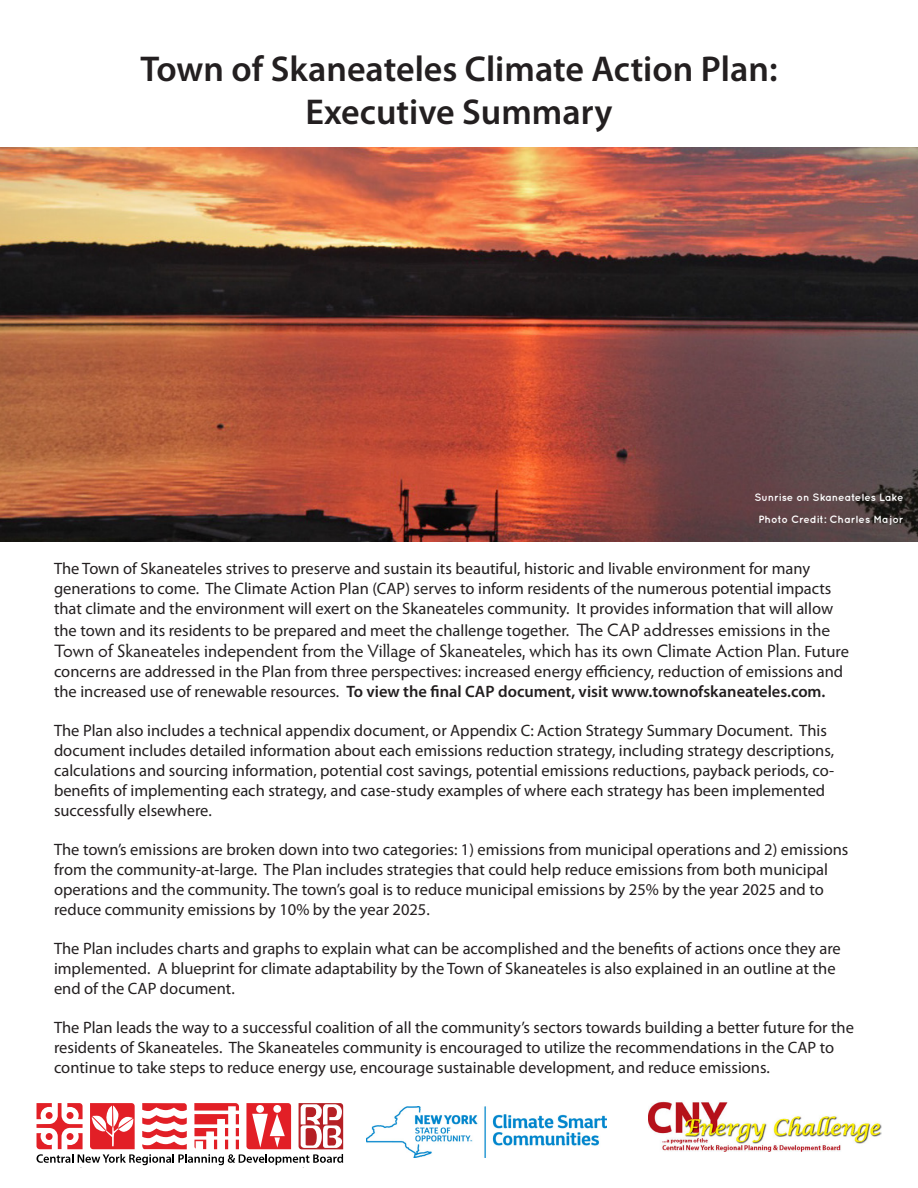
<style>
.page{position:relative;width:918px;height:1188px;background:#fff}
.page>*{position:absolute;margin:0;border:0;box-sizing:border-box;transform-origin:0 0}
.t1{font:600 36px "Myriad Pro";color:#231f20}
.t2{font:18px "Hypatia Sans Pro";color:#231f20}
.t3{font:16.5px/19.8px "Myriad Pro";color:#231f20}
.Photo_Caption_RIGHT{font:700 10.5px "Quicksand";color:#fff}
.s1{font-family:"Hypatia Sans Pro";font-size:18px}
.s2{font-family:"Myriad Pro";font-size:16.5px}
.s3{font-weight:600}
</style>
<div class="page">
<img style="left:649px;top:1101px;width:232px;height:51px">
<svg style="left:37px;top:1103px;width:306px;height:62px"></svg>
<img style="left:367px;top:1106px;width:239px;height:51px">
<img style="left:0;top:147px;width:918px;height:394px">
<p class="t1" style="left:140px;top:46px;width:639px">Town of Skaneateles Climate Action Plan:</p>
<p class="t1" style="left:306px;top:89px;width:308px">Executive Summary</p>
<p class="Photo_Caption_RIGHT" style="left:755px;top:491px;width:150px">Sunrise on Skaneateles Lake</p>
<p class="Photo_Caption_RIGHT" style="left:759px;top:513px;width:147px">Photo Credit: Charles Major</p>
<p class="t3" style="left:54px;top:559px;width:781px">The Town of Skaneateles strives to preserve and sustain its beautiful, historic and livable environment for many generations to come. The Climate Action Plan (CAP) serves to inform residents of the numerous potential impacts that climate and the environment will exert on the Skaneateles community. It provides information that will allow</p>
<p class="t3" style="left:54px;top:620px;width:778px">the town and its residents to be prepared and meet the challenge together. <span class="s1">The CAP addresses emissions in the</span></p>
<p class="t2" style="left:54px;top:639px;width:796px">Town of Skaneateles independent from the Village of Skaneateles, which has its own Climate Action Plan. <span class="s2">Future</span></p>
<p class="t3" style="left:54px;top:661px;width:791px">concerns are addressed in the Plan from three perspectives: increased energy efficiency, reduction of emissions and the increased use of renewable resources. <span class="s3">To view the final CAP document, visit www.townofskaneateles.com.</span></p>
<p class="t3" style="left:54px;top:721px;width:782px">The Plan also includes a technical appendix document, or Appendix C: Action Strategy Summary Document. This document includes detailed information about each emissions reduction strategy, including strategy descriptions, calculations and sourcing information, potential cost savings, potential emissions reductions, payback periods, co&shy;benefits of implementing each strategy, and case-study examples of where each strategy has been implemented successfully elsewhere.</p>
<p class="t3" style="left:54px;top:840px;width:796px">The town’s emissions are broken down into two categories: 1) emissions from municipal operations and 2) emissions from the community-at-large. The Plan includes strategies that could help reduce emissions from both municipal operations and the community. The town’s goal is to reduce municipal emissions by 25% by the year 2025 and to reduce community emissions by 10% by the year 2025.</p>
<p class="t3" style="left:54px;top:939px;width:788px">The Plan includes charts and graphs to explain what can be accomplished and the benefits of actions once they are implemented. A blueprint for climate adaptability by the Town of Skaneateles is also explained in an outline at the end of the CAP document.</p>
<p class="t3" style="left:54px;top:1018px;width:802px">The Plan leads the way to a successful coalition of all the community’s sectors towards building a better future for the residents of Skaneateles. The Skaneateles community is encouraged to utilize the recommendations in the CAP to continue to take steps to reduce energy use, encourage sustainable development, and reduce emissions.</p>
</div>
